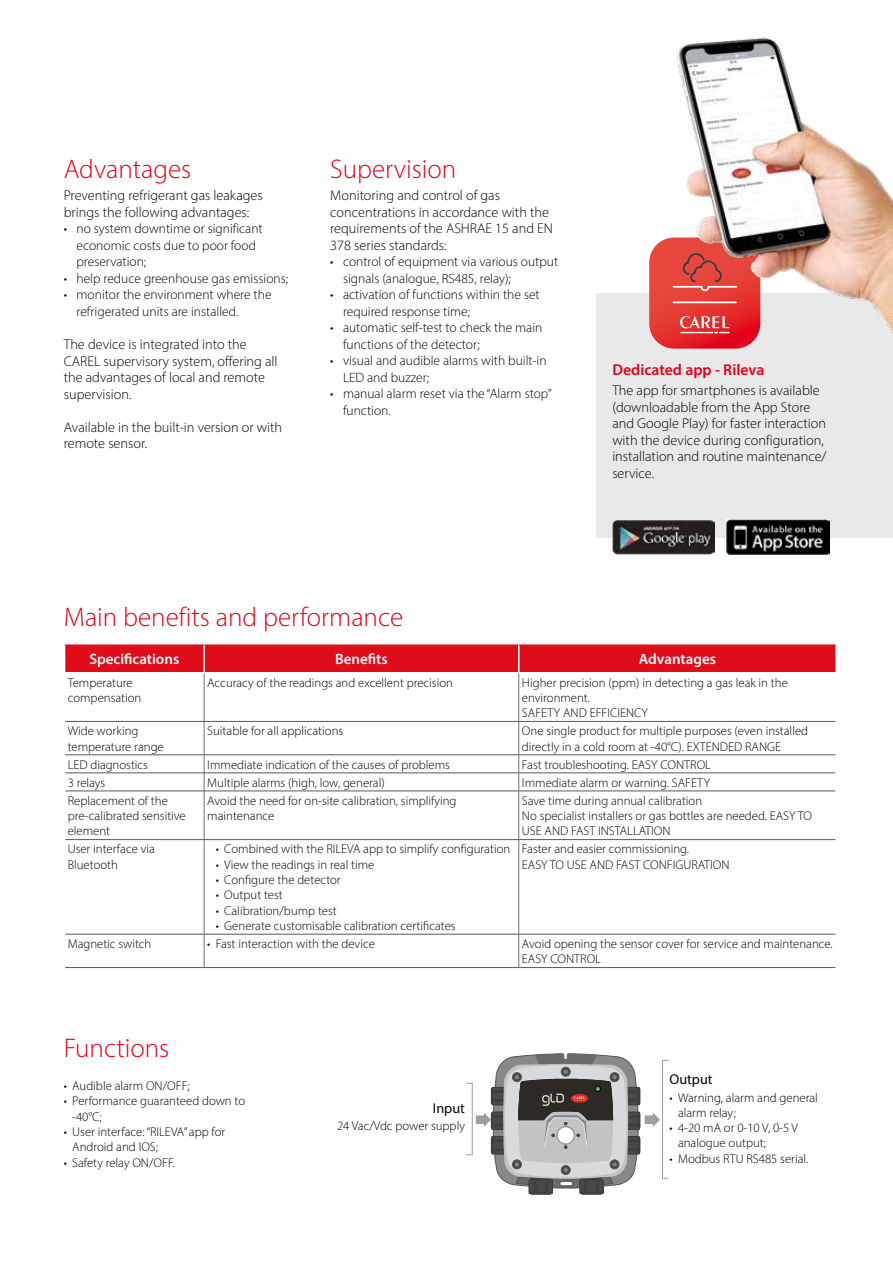
<style>
.page{position:relative;width:893px;height:1263px;background:#fff}
.page>*{position:absolute;margin:0;border:0;box-sizing:border-box;transform-origin:0 0}
.t1{font:300 27px "Myriad Pro";color:#e2001a}
.t2{font:600 15.75px "Myriad Pro";color:#e2001a}
.t3{font:600 15px "Myriad Pro";color:#fff}
.t4{font:300 14.25px/16.5px "Myriad Pro";color:#000}
.t5{font:14.25px "Myriad Pro";color:#000}
.t6{font:300 13.5px/16.5px "Myriad Pro";color:#000}
.t7{font:300 12.75px/15.3px "Myriad Pro";color:#000}
</style>
<div class="page">
<div style="left:597px;top:293px;width:296px;height:244px;background:#e9e9ea"></div>
<svg style="left:655px;top:340px;width:99px;height:9px"></svg>
<svg style="left:476px;top:1053px;width:184px;height:142px"></svg>
<div style="left:466px;top:1083px;width:7px;height:72px;border:1px solid #9c9e9f"></div>
<div style="left:662px;top:1060px;width:7px;height:118px;border:1px solid #9c9e9f"></div>
<img style="left:649px;top:37px;width:244px;height:303px">
<img style="left:727px;top:520px;width:102px;height:35px">
<img style="left:612px;top:520px;width:103px;height:35px">
<svg style="left:64px;top:644px;width:772px;height:29px;background:#e21927"></svg>
<hr style="left:204px;top:673px;width:1px;height:48px;background:#707172">
<hr style="left:518px;top:673px;width:1px;height:48px;background:#707172">
<hr style="left:204px;top:722px;width:1px;height:33px;background:#707172">
<hr style="left:518px;top:722px;width:1px;height:33px;background:#707172">
<svg style="left:204px;top:755px;width:1px;height:36px"></svg>
<svg style="left:518px;top:755px;width:1px;height:36px"></svg>
<hr style="left:204px;top:791px;width:1px;height:48px;background:#707172">
<hr style="left:518px;top:791px;width:1px;height:48px;background:#707172">
<hr style="left:204px;top:840px;width:1px;height:94px;background:#707172">
<hr style="left:518px;top:840px;width:1px;height:94px;background:#707172">
<hr style="left:204px;top:934px;width:1px;height:33px;background:#707172">
<hr style="left:518px;top:934px;width:1px;height:33px;background:#707172">
<hr style="left:65px;top:721px;width:139px;height:1px;background:#58585a">
<hr style="left:204px;top:721px;width:315px;height:1px;background:#58585a">
<hr style="left:519px;top:721px;width:316px;height:1px;background:#58585a">
<hr style="left:65px;top:754px;width:139px;height:1px;background:#58585a">
<hr style="left:204px;top:754px;width:315px;height:1px;background:#58585a">
<hr style="left:519px;top:754px;width:316px;height:1px;background:#58585a">
<hr style="left:65px;top:773px;width:139px;height:1px;background:#58585a">
<hr style="left:204px;top:773px;width:315px;height:1px;background:#58585a">
<hr style="left:519px;top:773px;width:316px;height:1px;background:#58585a">
<hr style="left:65px;top:791px;width:139px;height:1px;background:#58585a">
<hr style="left:204px;top:791px;width:315px;height:1px;background:#58585a">
<hr style="left:519px;top:791px;width:316px;height:1px;background:#58585a">
<hr style="left:65px;top:839px;width:139px;height:1px;background:#58585a">
<hr style="left:204px;top:839px;width:315px;height:1px;background:#58585a">
<hr style="left:519px;top:839px;width:316px;height:1px;background:#58585a">
<hr style="left:65px;top:934px;width:139px;height:1px;background:#58585a">
<hr style="left:204px;top:934px;width:315px;height:1px;background:#58585a">
<hr style="left:519px;top:934px;width:316px;height:1px;background:#58585a">
<hr style="left:65px;top:967px;width:139px;height:1px;background:#58585a">
<hr style="left:204px;top:967px;width:315px;height:1px;background:#58585a">
<hr style="left:519px;top:967px;width:316px;height:1px;background:#58585a">
<h1 class="t1" style="left:64px;top:152px;width:129px">Advantages</h1>
<p class="t4" style="left:64px;top:187px;width:201px">Preventing refrigerant gas leakages brings the following advantages:</p>
<p class="t6" style="left:77px;top:221px;width:188px;text-indent:-13px">• no system downtime or significant economic costs due to poor food preservation;</p>
<p class="t6" style="left:64px;top:270px;width:226px">• help reduce greenhouse gas emissions;</p>
<p class="t6" style="left:77px;top:287px;width:197px;text-indent:-13px">• monitor the environment where the refrigerated units are installed.</p>
<p class="t4" style="left:64px;top:336px;width:215px">The device is integrated into the<br>CAREL supervisory system, offering all the advantages of local and remote supervision.</p>
<p class="t4" style="left:64px;top:418px;width:220px">Available in the built-in version or with remote sensor.</p>
<h1 class="t1" style="left:330px;top:152px;width:128px">Supervision</h1>
<p class="t4" style="left:330px;top:187px;width:224px">Monitoring and control of gas concentrations in accordance with the requirements of the ASHRAE 15 and EN<br>378 series standards:</p>
<p class="t6" style="left:343px;top:254px;width:217px;text-indent:-13px">• control of equipment via various output signals (analogue, RS485, relay);</p>
<p class="t6" style="left:343px;top:287px;width:198px;text-indent:-13px">• activation of functions within the set required response time;</p>
<p class="t6" style="left:343px;top:320px;width:201px;text-indent:-13px">• automatic self-test to check the main functions of the detector;</p>
<p class="t6" style="left:343px;top:353px;width:205px;text-indent:-13px">• visual and audible alarms with built-in<br>LED and buzzer;</p>
<p class="t6" style="left:343px;top:386px;width:210px;text-indent:-13px">• manual alarm reset via the “Alarm stop” function.</p>
<p class="t2" style="left:612px;top:360px;width:154px">Dedicated app - Rileva</p>
<p class="t4" style="left:612px;top:382px;width:216px">The app for smartphones is available (downloadable from the App Store and Google Play) for faster interaction with the device during configuration, installation and routine maintenance/ service.</p>
<h1 class="t1" style="left:64px;top:601px;width:341px">Main benefits and performance</h1>
<p class="t3" style="left:89px;top:650px;width:91px">Specifications</p>
<p class="t3" style="left:335px;top:650px;width:54px">Benefits</p>
<p class="t3" style="left:639px;top:650px;width:79px">Advantages</p>
<p class="t7" style="left:68px;top:674px;width:75px">Temperature compensation</p>
<p class="t7" style="left:207px;top:674px;width:247px">Accuracy of the readings and excellent precision</p>
<p class="t7" style="left:522px;top:674px;width:267px">Higher precision (ppm) in detecting a gas leak in the environment.<br>SAFETY AND EFFICIENCY</p>
<p class="t7" style="left:68px;top:723px;width:98px">Wide working temperature range</p>
<p class="t7" style="left:207px;top:723px;width:137px">Suitable for all applications</p>
<p class="t7" style="left:522px;top:723px;width:288px">One single product for multiple purposes (even installed directly in a cold room at -40°C). EXTENDED RANGE</p>
<p class="t7" style="left:68px;top:756px;width:82px">LED diagnostics</p>
<p class="t7" style="left:207px;top:756px;width:244px">Immediate indication of the causes of problems</p>
<p class="t7" style="left:522px;top:756px;width:190px">Fast troubleshooting. EASY CONTROL</p>
<p class="t7" style="left:68px;top:775px;width:39px">3 relays</p>
<p class="t7" style="left:207px;top:775px;width:179px">Multiple alarms (high, low, general)</p>
<p class="t7" style="left:522px;top:775px;width:190px">Immediate alarm or warning. SAFETY</p>
<p class="t7" style="left:68px;top:793px;width:120px">Replacement of the pre-calibrated sensitive element</p>
<p class="t7" style="left:207px;top:793px;width:251px">Avoid the need for on-site calibration, simplifying maintenance</p>
<p class="t7" style="left:522px;top:793px;width:291px">Save time during annual calibration<br>No specialist installers or gas bottles are needed. EASY TO<br>USE AND FAST INSTALLATION</p>
<p class="t7" style="left:68px;top:841px;width:89px">User interface via<br>Bluetooth</p>
<p class="t7" style="left:216px;top:841px;width:296px">• Combined with the RILEVA app to simplify configuration</p>
<p class="t7" style="left:522px;top:841px;width:209px">Faster and easier commissioning.<br>EASY TO USE AND FAST CONFIGURATION</p>
<p class="t7" style="left:216px;top:857px;width:160px">• View the readings in real time</p>
<p class="t7" style="left:216px;top:872px;width:126px">• Configure the detector</p>
<p class="t7" style="left:216px;top:887px;width:69px">• Output test</p>
<p class="t7" style="left:216px;top:902px;width:122px">• Calibration/bump test</p>
<p class="t7" style="left:216px;top:918px;width:241px">• Generate customisable calibration certificates</p>
<p class="t7" style="left:68px;top:936px;width:85px">Magnetic switch</p>
<p class="t7" style="left:207px;top:936px;width:169px">• Fast interaction with the device</p>
<p class="t7" style="left:522px;top:936px;width:312px">Avoid opening the sensor cover for service and maintenance.<br>EASY CONTROL</p>
<h1 class="t1" style="left:64px;top:1032px;width:107px">Functions</h1>
<p class="t7" style="left:64px;top:1078px;width:127px">• Audible alarm ON/OFF;</p>
<p class="t7" style="left:72px;top:1093px;width:174px;text-indent:-9px">• Performance guaranteed down to -40°C;</p>
<p class="t7" style="left:72px;top:1124px;width:155px;text-indent:-9px">• User interface: “RILEVA” app for<br>Android and IOS;</p>
<p class="t7" style="left:64px;top:1154px;width:113px">• Safety relay ON/OFF.</p>
<p class="t5" style="left:433px;top:1099px;width:34px">Input</p>
<p class="t7" style="left:337px;top:1118px;width:129px">24 Vac/Vdc power supply</p>
<p class="t5" style="left:669px;top:1070px;width:45px">Output</p>
<p class="t7" style="left:678px;top:1089px;width:141px;text-indent:-9px">• Warning, alarm and general alarm relay;</p>
<p class="t7" style="left:678px;top:1120px;width:122px;text-indent:-9px">• 4-20 mA or 0-10 V, 0-5 V analogue output;</p>
<p class="t7" style="left:669px;top:1151px;width:140px">• Modbus RTU RS485 serial.</p>
</div>
